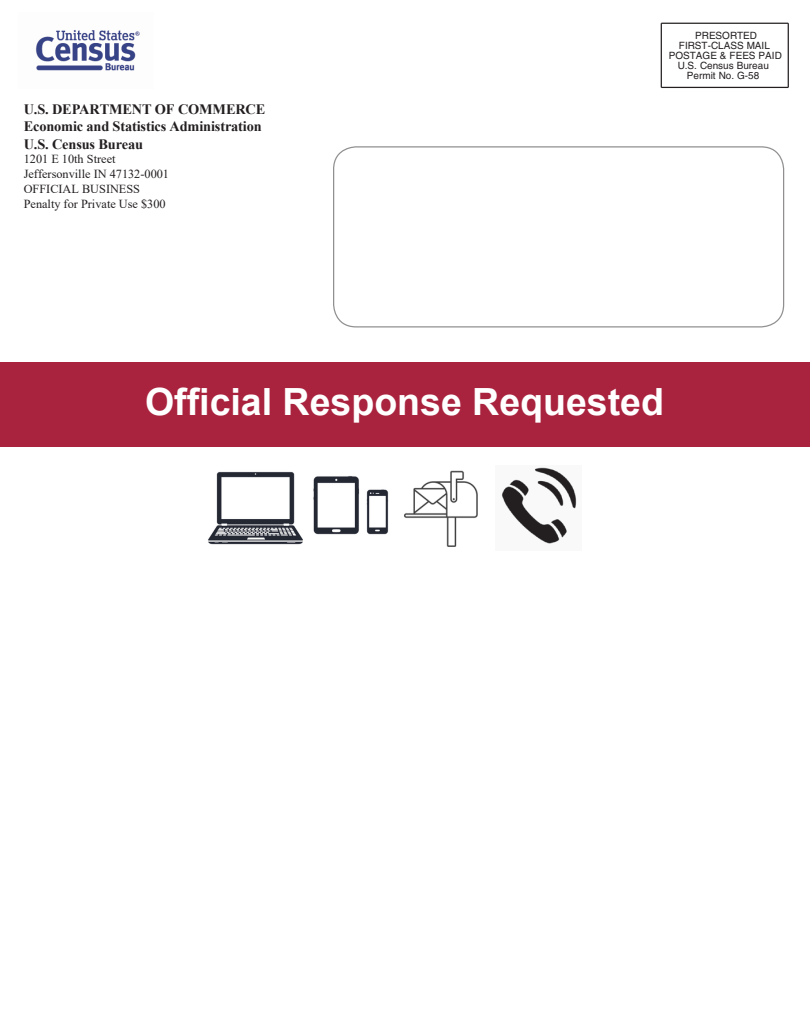
<style>
.page{position:relative;width:810px;height:1035px;background:#fff}
.page>*{position:absolute;margin:0;border:0;box-sizing:border-box;transform-origin:0 0}
.t1{font:700 37.5px "Arial";color:#fff}
.t2{font:700 14.38px/17.2px "Times New Roman";letter-spacing:-.01em;color:#231f20}
.t3{font:12.25px/14.8px "Times New Roman";color:#231f20}
.t4{font:10px/10px "Helvetica LT Std";color:#231f20;text-align:center}
</style>
<div class="page">
<div style="left:0;top:362px;width:810px;height:85px;background:#a9233e"></div>
<div style="left:333px;top:146px;width:451px;height:182px;border:1px solid #231f20;border-radius:22px"></div>
<hr style="left:661px;top:87px;width:127px;height:1px;background:#231f20">
<hr style="left:788px;top:23px;width:1px;height:64px;background:#231f20">
<hr style="left:661px;top:23px;width:127px;height:1px;background:#231f20">
<hr style="left:661px;top:23px;width:1px;height:64px;background:#231f20">
<img style="left:501px;top:467px;width:76px;height:77px">
<img style="left:208px;top:471px;width:95px;height:74px">
<img style="left:313px;top:476px;width:76px;height:59px">
<img style="left:404px;top:470px;width:74px;height:77px">
<img style="left:35px;top:30px;width:105px;height:41px">
<p class="t2" style="left:24px;top:100px;width:243px">U.S. DEPARTMENT OF COMMERCE<br>Economic and Statistics Administration<br>U.S. Census Bureau</p>
<p class="t3" style="left:24px;top:151px;width:147px">1201 E 10th Street<br>Jeffersonville IN 47132-0001<br>OFFICIAL BUSINESS<br>Penalty for Private Use $300</p>
<p class="t4" style="left:669px;top:30px;width:115px">PRESORTED<br>FIRST-CLASS MAIL<br>POSTAGE &amp; FEES PAID<br>U.S. Census Bureau<br>Permit No. G-58</p>
<p class="t1" style="left:145px;top:375px;width:520px">Official Response Requested</p>
</div>
